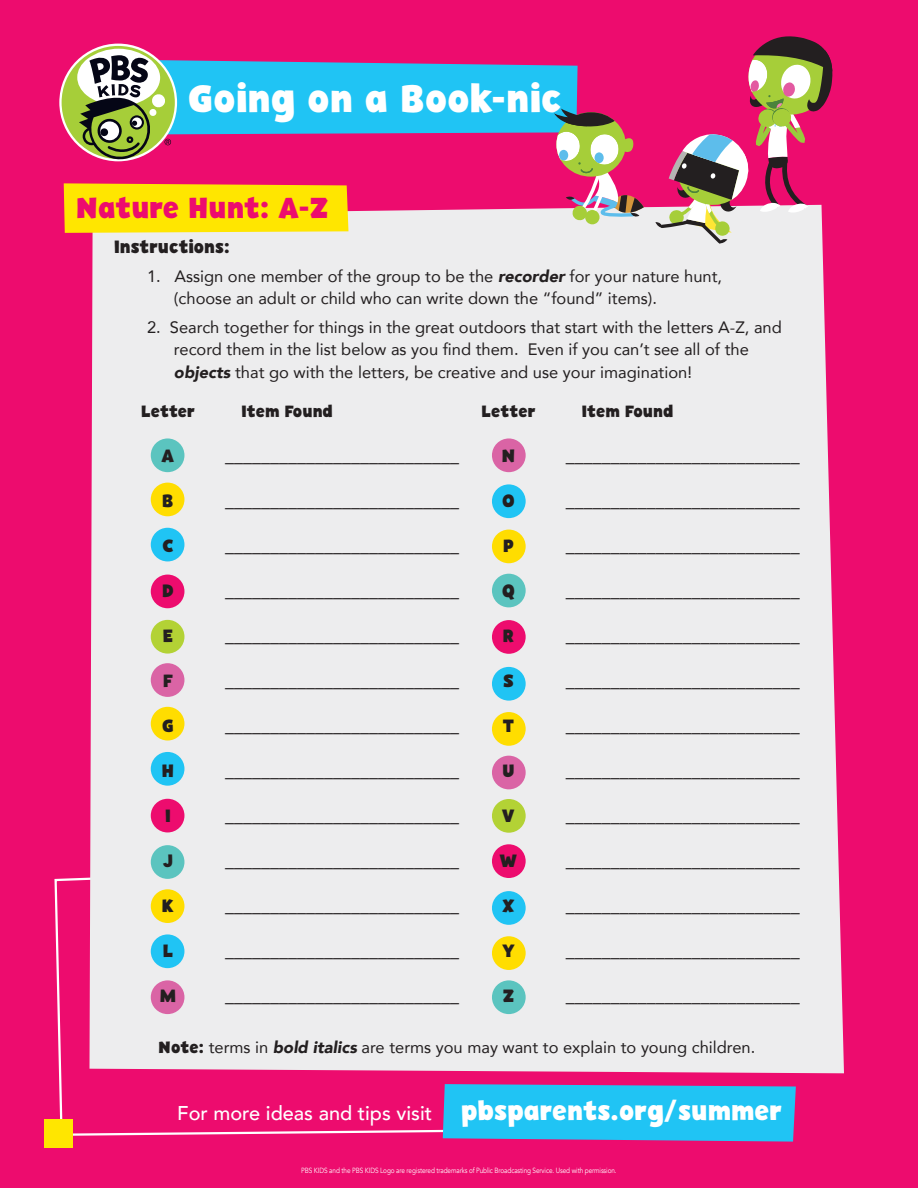
<style>
.page{position:relative;width:918px;height:1188px;background:#ed0c6e}
.page>*{position:absolute;margin:0;border:0;box-sizing:border-box;transform-origin:0 0}
.t1{font:700 38.7px "PBSKIDS Headline";color:#fff}
.t2{font:700 29.25px "PBSKIDS Headline";color:#ed0c6e}
.t3{font:500 19.95px "Avenir";color:#fff}
.t4{font:18px "Avenir";color:#231f20}
.t5{font:700 18px "PBSKIDS Headline";color:#231f20}
.t6{font:16.5px/22.5px "Avenir";color:#231f20}
.t7{font:700 16.5px "PBSKIDS Headline";color:#231f20}
.t8{font:7.5px "Avenir";letter-spacing:-.02em;color:#fff;scale:.86 1}
.s1{font-weight:900;font-style:italic}
.s2{font-family:"PBSKIDS Headline";font-weight:700}
.s3{font-family:"PBSKIDS Headline";font-weight:700;font-size:26.55px}
</style>
<div class="page">
<svg style="left:53px;top:877px;width:390px;height:260px"></svg>
<div style="left:90px;top:207px;width:754px;height:866px;background:#ededee"></div>
<div style="left:44px;top:1120px;width:29px;height:28px;background:#ffe600"></div>
<div style="left:151px;top:663px;width:33px;height:34px;background:#da64a5;border-radius:50%"></div>
<div style="left:151px;top:980px;width:33px;height:34px;background:#da64a5;border-radius:50%"></div>
<div style="left:151px;top:528px;width:33px;height:33px;background:#20c4f4;border-radius:50%"></div>
<div style="left:151px;top:620px;width:33px;height:34px;background:#b3d235;border-radius:50%"></div>
<div style="left:151px;top:483px;width:33px;height:33px;background:#fd0;border-radius:50%"></div>
<div style="left:151px;top:575px;width:33px;height:33px;background:#ed0c6e;border-radius:50%"></div>
<div style="left:151px;top:752px;width:33px;height:34px;background:#20c4f4;border-radius:50%"></div>
<div style="left:151px;top:707px;width:33px;height:34px;background:#fd0;border-radius:50%"></div>
<div style="left:151px;top:799px;width:33px;height:33px;background:#ed0c6e;border-radius:50%"></div>
<div style="left:151px;top:438px;width:33px;height:34px;background:#5bc4bf;border-radius:50%"></div>
<div style="left:151px;top:934px;width:33px;height:34px;background:#20c4f4;border-radius:50%"></div>
<div style="left:151px;top:889px;width:33px;height:34px;background:#fd0;border-radius:50%"></div>
<div style="left:151px;top:845px;width:33px;height:34px;background:#5bc4bf;border-radius:50%"></div>
<div style="left:492px;top:756px;width:34px;height:33px;background:#da64a5;border-radius:50%"></div>
<div style="left:492px;top:438px;width:34px;height:34px;background:#da64a5;border-radius:50%"></div>
<div style="left:492px;top:891px;width:34px;height:34px;background:#20c4f4;border-radius:50%"></div>
<div style="left:492px;top:799px;width:34px;height:34px;background:#b3d235;border-radius:50%"></div>
<div style="left:492px;top:936px;width:34px;height:34px;background:#fd0;border-radius:50%"></div>
<div style="left:492px;top:844px;width:34px;height:34px;background:#ed0c6e;border-radius:50%"></div>
<div style="left:492px;top:667px;width:34px;height:34px;background:#20c4f4;border-radius:50%"></div>
<div style="left:492px;top:712px;width:34px;height:34px;background:#fd0;border-radius:50%"></div>
<div style="left:492px;top:620px;width:34px;height:34px;background:#ed0c6e;border-radius:50%"></div>
<div style="left:492px;top:980px;width:34px;height:34px;background:#5bc4bf;border-radius:50%"></div>
<div style="left:492px;top:484px;width:34px;height:34px;background:#20c4f4;border-radius:50%"></div>
<div style="left:492px;top:530px;width:34px;height:33px;background:#fd0;border-radius:50%"></div>
<div style="left:492px;top:574px;width:34px;height:33px;background:#5bc4bf;border-radius:50%"></div>
<svg style="left:655px;top:36px;width:178px;height:210px"></svg>
<svg style="left:64px;top:49px;width:580px;height:184px"></svg>
<svg style="left:443px;top:1084px;width:353px;height:58px;background:#2db8eb"></svg>
<h1 class="t1" style="left:188px;top:74px;width:375px">Going on a Book-nic</h1>
<h2 class="t2" style="left:76px;top:189px;width:254px">Nature Hunt: A-Z</h2>
<p class="t5" style="left:114px;top:235px;width:117px">Instructions:</p>
<p class="t6" style="left:174px;top:264px;width:550px;text-indent:-27px">1. Assign one member of the group to be the <span class="s1">recorder</span> for your nature hunt, (choose an adult or child who can write down the “found” items).</p>
<p class="t6" style="left:174px;top:315px;width:609px;text-indent:-27px">2. Search together for things in the great outdoors that start with the letters A-Z, and record them in the list below as you find them. Even if you can’t see all of the <span class="s1">objects</span> that go with the letters, be creative and use your imagination!</p>
<p class="t7" style="left:141px;top:401px;width:56px">Letter</p>
<p class="t7" style="left:241px;top:401px;width:93px">Item Found</p>
<p class="t5" style="left:162px;top:444px;width:14px">A</p>
<p class="t4" style="left:225px;top:441px;width:236px">__________________________</p>
<p class="t5" style="left:162px;top:489px;width:13px">B</p>
<p class="t4" style="left:225px;top:486px;width:236px">__________________________</p>
<p class="t5" style="left:162px;top:534px;width:13px">C</p>
<p class="t4" style="left:225px;top:531px;width:236px">__________________________</p>
<p class="t5" style="left:162px;top:579px;width:13px">D</p>
<p class="t4" style="left:225px;top:576px;width:236px">__________________________</p>
<p class="t5" style="left:163px;top:624px;width:12px">E</p>
<p class="t4" style="left:225px;top:621px;width:236px">__________________________</p>
<p class="t5" style="left:163px;top:669px;width:12px">F</p>
<p class="t4" style="left:225px;top:666px;width:236px">__________________________</p>
<p class="t5" style="left:162px;top:714px;width:13px">G</p>
<p class="t4" style="left:225px;top:711px;width:236px">__________________________</p>
<p class="t5" style="left:162px;top:759px;width:14px">H</p>
<p class="t4" style="left:225px;top:756px;width:236px">__________________________</p>
<p class="t5" style="left:165px;top:804px;width:7px">I</p>
<p class="t4" style="left:225px;top:801px;width:236px">__________________________</p>
<p class="t5" style="left:163px;top:849px;width:12px">J</p>
<p class="t4" style="left:225px;top:846px;width:236px">__________________________</p>
<p class="t5" style="left:162px;top:894px;width:14px">K</p>
<p class="t4" style="left:225px;top:891px;width:236px">__________________________</p>
<p class="t5" style="left:163px;top:939px;width:12px">L</p>
<p class="t4" style="left:225px;top:936px;width:236px">__________________________</p>
<p class="t5" style="left:160px;top:984px;width:18px">M</p>
<p class="t4" style="left:225px;top:981px;width:236px">__________________________</p>
<p class="t7" style="left:482px;top:401px;width:56px">Letter</p>
<p class="t7" style="left:582px;top:401px;width:93px">Item Found</p>
<p class="t5" style="left:502px;top:444px;width:15px">N</p>
<p class="t4" style="left:566px;top:441px;width:235px">__________________________</p>
<p class="t5" style="left:502px;top:489px;width:14px">O</p>
<p class="t4" style="left:566px;top:486px;width:235px">__________________________</p>
<p class="t5" style="left:503px;top:534px;width:12px">P</p>
<p class="t4" style="left:566px;top:531px;width:235px">__________________________</p>
<p class="t5" style="left:502px;top:579px;width:15px">Q</p>
<p class="t4" style="left:566px;top:576px;width:235px">__________________________</p>
<p class="t5" style="left:503px;top:624px;width:13px">R</p>
<p class="t4" style="left:566px;top:621px;width:235px">__________________________</p>
<p class="t5" style="left:503px;top:669px;width:12px">S</p>
<p class="t4" style="left:566px;top:666px;width:235px">__________________________</p>
<p class="t5" style="left:503px;top:714px;width:12px">T</p>
<p class="t4" style="left:566px;top:711px;width:235px">__________________________</p>
<p class="t5" style="left:503px;top:759px;width:13px">U</p>
<p class="t4" style="left:566px;top:756px;width:235px">__________________________</p>
<p class="t5" style="left:502px;top:804px;width:14px">V</p>
<p class="t4" style="left:566px;top:801px;width:235px">__________________________</p>
<p class="t5" style="left:500px;top:849px;width:19px">W</p>
<p class="t4" style="left:566px;top:846px;width:235px">__________________________</p>
<p class="t5" style="left:502px;top:894px;width:14px">X</p>
<p class="t4" style="left:566px;top:891px;width:235px">__________________________</p>
<p class="t5" style="left:503px;top:939px;width:14px">Y</p>
<p class="t4" style="left:566px;top:936px;width:235px">__________________________</p>
<p class="t5" style="left:503px;top:984px;width:13px">Z</p>
<p class="t4" style="left:566px;top:981px;width:235px">__________________________</p>
<p class="t6" style="left:159px;top:1035px;width:598px"><span class="s2">Note:</span> terms in <span class="s1">bold italics</span> are terms you may want to explain to young children.</p>
<p class="t3" style="left:177px;top:1095px;width:607px">For more ideas and tips visit <span class="s3">pbsparents.org/summer</span></p>
<p class="t8" style="left:301px;top:1166px;width:368px">PBS KIDS and the PBS KIDS Logo are registered trademarks of Public Broadcasting Service. Used with permission.</p>
</div>
